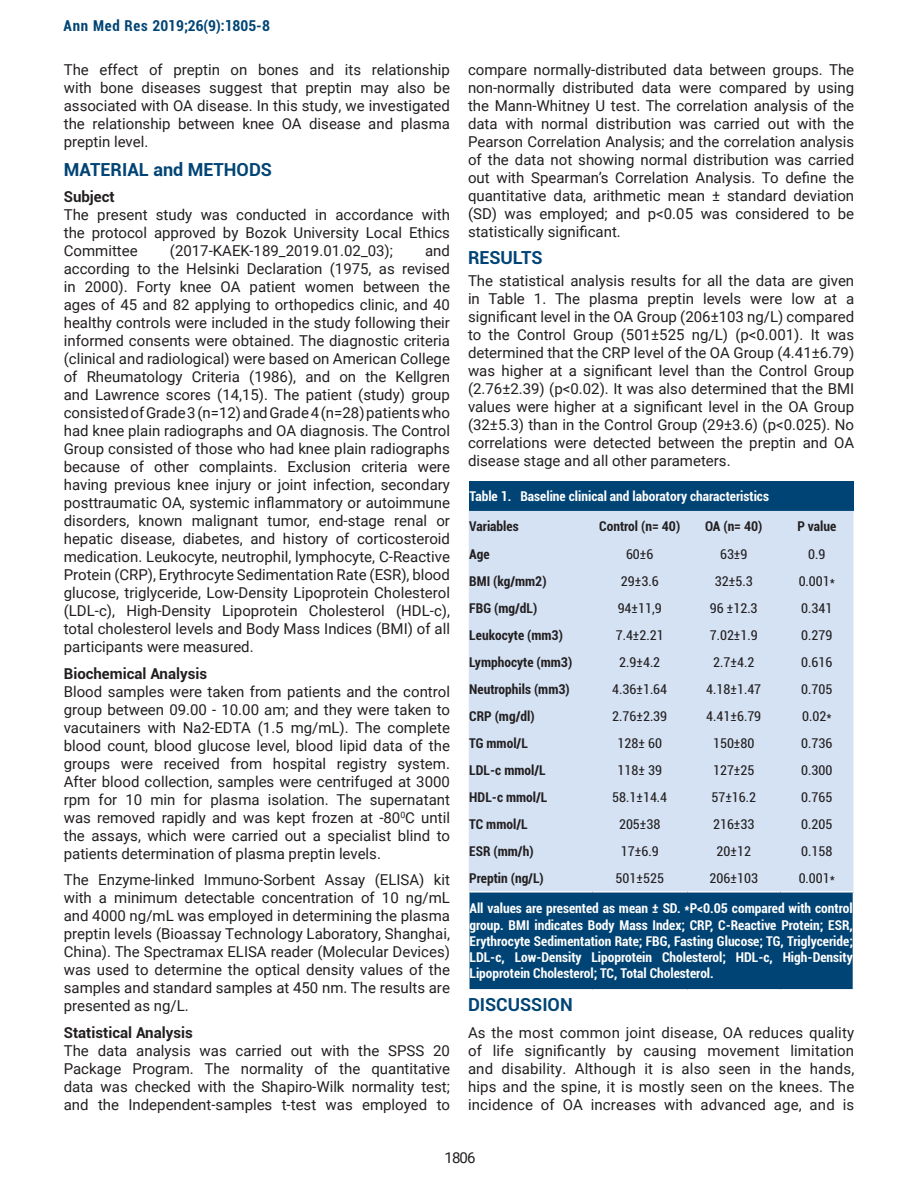
<style>
.page{position:relative;width:918px;height:1188px;background:#fff}
.page>*{position:absolute;margin:0;border:0;box-sizing:border-box;transform-origin:0 0}
.t1{font:700 18px "Roboto";color:#004475}
.t2{font:15px/18px "Roboto";color:#231f20;text-align:justify}
.t3{font:700 15px "Roboto";color:#231f20}
.t4{font:700 condensed 15px "Roboto";color:#004475}
.tablo_alt_yazı{font:700 condensed 13.5px/16.2px "Roboto";color:#fff;text-align:justify}
.tablo_içerik{font:condensed 13.5px "Roboto";color:#231f20}
.tablo_içerik-2{font:700 condensed 13.5px "Roboto";color:#231f20}
.tablo_başlık{font:700 condensed 13.5px "Roboto";color:#fff}
</style>
<div class="page">
<div style="left:469px;top:481px;width:384px;height:30px;background:#004475"></div>
<div style="left:469px;top:511px;width:384px;height:380px;background:#d4e2f4"></div>
<div style="left:469px;top:892px;width:384px;height:98px;background:#004475"></div>
<hr style="left:468px;top:891px;width:124px;height:2px;background:#fff">
<hr style="left:468px;top:893px;width:2px;height:96px;background:#fff">
<hr style="left:592px;top:891px;width:95px;height:2px;background:#fff">
<hr style="left:687px;top:891px;width:93px;height:2px;background:#fff">
<hr style="left:780px;top:891px;width:74px;height:2px;background:#fff">
<hr style="left:468px;top:989px;width:124px;height:2px;background:#fff">
<hr style="left:592px;top:989px;width:95px;height:2px;background:#fff">
<hr style="left:687px;top:989px;width:93px;height:2px;background:#fff">
<hr style="left:780px;top:989px;width:74px;height:2px;background:#fff">
<p class="t4" style="left:64px;top:15px;width:208px">Ann Med Res 2019;26(9):1805-8</p>
<p class="t2" style="left:64px;top:60px;width:388px">The effect of preptin on bones and its relationship with bone diseases suggest that preptin may also be associated with OA disease. In this study, we investigated the relationship between knee OA disease and plasma preptin level.</p>
<p class="t1" style="left:64px;top:157px;width:210px">MATERIAL and METHODS</p>
<p class="t3" style="left:64px;top:186px;width:52px">Subject</p>
<p class="t2" style="left:64px;top:205px;width:388px">The present study was conducted in accordance with the protocol approved by Bozok University Local Ethics Committee</p>
<p class="t2" style="left:170px;top:241px;width:225px">(2017-KAEK-189_2019.01.02_03);</p>
<p class="t2" style="left:64px;top:241px;width:388px;text-indent:361px">and according to the Helsinki Declaration (1975, as revised in 2000). Forty knee OA patient women between the ages of 45 and 82 applying to orthopedics clinic, and 40 healthy controls were included in the study following their informed consents were obtained. The diagnostic criteria (clinical and radiological) were based on American College of Rheumatology Criteria (1986), and on the Kellgren and Lawrence scores (14,15). The patient (study) group consisted of Grade 3 (n=12) and Grade 4 (n=28) patients who had knee plain radiographs and OA diagnosis. The Control Group consisted of those who had knee plain radiographs because of other complaints. Exclusion criteria were having previous knee injury or joint infection, secondary posttraumatic OA, systemic inflammatory or autoimmune disorders, known malignant tumor, end-stage renal or hepatic disease, diabetes, and history of corticosteroid medication. Leukocyte, neutrophil, lymphocyte, C-Reactive Protein (CRP), Erythrocyte Sedimentation Rate (ESR), blood glucose, triglyceride, Low-Density Lipoprotein Cholesterol (LDL-c), High-Density Lipoprotein Cholesterol (HDL-c), total cholesterol levels and Body Mass Indices (BMI) of all participants were measured.</p>
<p class="t3" style="left:64px;top:663px;width:145px">Biochemical Analysis</p>
<p class="t2" style="left:64px;top:682px;width:388px">Blood samples were taken from patients and the control group between 09.00 - 10.00 am; and they were taken to vacutainers with Na2-EDTA (1.5 mg/mL). The complete blood count, blood glucose level, blood lipid data of the groups were received from hospital registry system.<br>After blood collection, samples were centrifuged at 3000 rpm for 10 min for plasma isolation. The supernatant was removed rapidly and was kept frozen at -80<sup>0</sup>C until the assays, which were carried out a specialist blind to patients determination of plasma preptin levels.</p>
<p class="t2" style="left:64px;top:870px;width:388px">The Enzyme-linked Immuno-Sorbent Assay (ELISA) kit with a minimum detectable concentration of 10 ng/mL and 4000 ng/mL was employed in determining the plasma preptin levels (Bioassay Technology Laboratory, Shanghai, China). The Spectramax ELISA reader (Molecular Devices) was used to determine the optical density values of the samples and standard samples at 450 nm. The results are presented as ng/L.</p>
<p class="t3" style="left:64px;top:1022px;width:131px">Statistical Analysis</p>
<p class="t2" style="left:64px;top:1041px;width:388px">The data analysis was carried out with the SPSS 20<br>Package Program. The normality of the quantitative data was checked with the Shapiro-Wilk normality test; and the Independent-samples t-test was employed to</p>
<p class="t2" style="left:468px;top:60px;width:388px">compare normally-distributed data between groups. The non-normally distributed data were compared by using the Mann-Whitney U test. The correlation analysis of the data with normal distribution was carried out with the Pearson Correlation Analysis; and the correlation analysis of the data not showing normal distribution was carried out with Spearman’s Correlation Analysis. To define the quantitative data, arithmetic mean ± standard deviation (SD) was employed; and p&lt;0.05 was considered to be statistically significant.</p>
<p class="t1" style="left:468px;top:244px;width:76px">RESULTS</p>
<p class="t2" style="left:468px;top:271px;width:388px">The statistical analysis results for all the data are given in Table 1. The plasma preptin levels were low at a significant level in the OA Group (206±103 ng/L) compared to the Control Group (501±525 ng/L) (p&lt;0.001). It was determined that the CRP level of the OA Group (4.41±6.79) was higher at a significant level than the Control Group (2.76±2.39) (p&lt;0.02). It was also determined that the BMI values were higher at a significant level in the OA Group (32±5.3) than in the Control Group (29±3.6) (p&lt;0.025). No correlations were detected between the preptin and OA disease stage and all other parameters.</p>
<p class="tablo_başlık" style="left:470px;top:487px;width:301px">Table 1. Baseline clinical and laboratory characteristics</p>
<p class="tablo_içerik-2" style="left:469px;top:516px;width:51px">Variables</p>
<p class="tablo_içerik-2" style="left:599px;top:516px;width:82px">Control (n= 40)</p>
<p class="tablo_içerik-2" style="left:705px;top:516px;width:59px">OA (n= 40)</p>
<p class="tablo_içerik-2" style="left:797px;top:516px;width:40px">P value</p>
<p class="tablo_içerik-2" style="left:469px;top:544px;width:22px">Age</p>
<p class="tablo_içerik" style="left:626px;top:544px;width:29px">60±6</p>
<p class="tablo_içerik" style="left:720px;top:544px;width:29px">63±9</p>
<p class="tablo_içerik" style="left:808px;top:544px;width:19px">0.9</p>
<p class="tablo_içerik-2" style="left:469px;top:571px;width:79px">BMI (kg/mm2)</p>
<p class="tablo_içerik" style="left:621px;top:571px;width:39px">29±3.6</p>
<p class="tablo_içerik" style="left:715px;top:571px;width:39px">32±5.3</p>
<p class="tablo_içerik" style="left:799px;top:571px;width:38px">0.001*</p>
<p class="tablo_içerik-2" style="left:469px;top:598px;width:69px">FBG (mg/dL)</p>
<p class="tablo_içerik" style="left:618px;top:599px;width:46px">94±11,9</p>
<p class="tablo_içerik" style="left:710px;top:599px;width:49px">96 ±12.3</p>
<p class="tablo_içerik" style="left:801px;top:599px;width:33px">0.341</p>
<p class="tablo_içerik-2" style="left:469px;top:625px;width:95px">Leukocyte (mm3)</p>
<p class="tablo_içerik" style="left:616px;top:626px;width:50px">7.4±2.21</p>
<p class="tablo_içerik" style="left:710px;top:626px;width:50px">7.02±1.9</p>
<p class="tablo_içerik" style="left:801px;top:626px;width:33px">0.279</p>
<p class="tablo_içerik-2" style="left:469px;top:653px;width:104px">Lymphocyte (mm3)</p>
<p class="tablo_içerik" style="left:619px;top:653px;width:43px">2.9±4.2</p>
<p class="tablo_içerik" style="left:713px;top:653px;width:43px">2.7±4.2</p>
<p class="tablo_içerik" style="left:801px;top:653px;width:33px">0.616</p>
<p class="tablo_içerik-2" style="left:469px;top:680px;width:102px">Neutrophils (mm3)</p>
<p class="tablo_içerik" style="left:612px;top:680px;width:56px">4.36±1.64</p>
<p class="tablo_içerik" style="left:706px;top:680px;width:56px">4.18±1.47</p>
<p class="tablo_içerik" style="left:801px;top:680px;width:33px">0.705</p>
<p class="tablo_içerik-2" style="left:469px;top:707px;width:67px">CRP (mg/dl)</p>
<p class="tablo_içerik" style="left:612px;top:707px;width:56px">2.76±2.39</p>
<p class="tablo_içerik" style="left:706px;top:707px;width:56px">4.41±6.79</p>
<p class="tablo_içerik" style="left:802px;top:707px;width:31px">0.02*</p>
<p class="tablo_içerik-2" style="left:469px;top:734px;width:60px">TG mmol/L</p>
<p class="tablo_içerik" style="left:618px;top:734px;width:46px">128± 60</p>
<p class="tablo_içerik" style="left:713px;top:734px;width:43px">150±80</p>
<p class="tablo_içerik" style="left:801px;top:734px;width:33px">0.736</p>
<p class="tablo_içerik-2" style="left:469px;top:761px;width:78px">LDL-c mmol/L</p>
<p class="tablo_içerik" style="left:618px;top:761px;width:46px">118± 39</p>
<p class="tablo_içerik" style="left:713px;top:761px;width:43px">127±25</p>
<p class="tablo_içerik" style="left:801px;top:761px;width:33px">0.300</p>
<p class="tablo_içerik-2" style="left:469px;top:788px;width:80px">HDL-c mmol/L</p>
<p class="tablo_içerik" style="left:612px;top:788px;width:56px">58.1±14.4</p>
<p class="tablo_içerik" style="left:711px;top:788px;width:46px">57±16.2</p>
<p class="tablo_içerik" style="left:801px;top:788px;width:33px">0.765</p>
<p class="tablo_içerik-2" style="left:469px;top:815px;width:60px">TC mmol/L</p>
<p class="tablo_içerik" style="left:619px;top:815px;width:43px">205±38</p>
<p class="tablo_içerik" style="left:713px;top:815px;width:43px">216±33</p>
<p class="tablo_içerik" style="left:801px;top:815px;width:33px">0.205</p>
<p class="tablo_içerik-2" style="left:469px;top:842px;width:66px">ESR (mm/h)</p>
<p class="tablo_içerik" style="left:621px;top:842px;width:39px">17±6.9</p>
<p class="tablo_içerik" style="left:717px;top:842px;width:36px">20±12</p>
<p class="tablo_içerik" style="left:801px;top:842px;width:33px">0.158</p>
<p class="tablo_içerik-2" style="left:469px;top:869px;width:76px">Preptin (ng/L)</p>
<p class="tablo_içerik" style="left:616px;top:869px;width:50px">501±525</p>
<p class="tablo_içerik" style="left:710px;top:869px;width:50px">206±103</p>
<p class="tablo_içerik" style="left:799px;top:869px;width:38px">0.001*</p>
<p class="tablo_alt_yazı" style="left:470px;top:900px;width:385px">All values are presented as mean ± SD. *P&lt;0.05 compared with control group. BMI indicates Body Mass Index; CRP, C-Reactive Protein; ESR, Erythrocyte Sedimentation Rate; FBG, Fasting Glucose; TG, Triglyceride; LDL-c, Low-Density Lipoprotein Cholesterol; HDL-c, High-Density Lipoprotein Cholesterol; TC, Total Cholesterol.</p>
<p class="t1" style="left:468px;top:992px;width:106px">DISCUSSION</p>
<p class="t2" style="left:468px;top:1023px;width:388px">As the most common joint disease, OA reduces quality of life significantly by causing movement limitation and disability. Although it is also seen in the hands, hips and the spine, it is mostly seen on the knees. The incidence of OA increases with advanced age, and is</p>
<p class="t2" style="left:445px;top:1148px;width:32px">1806</p>
</div>
